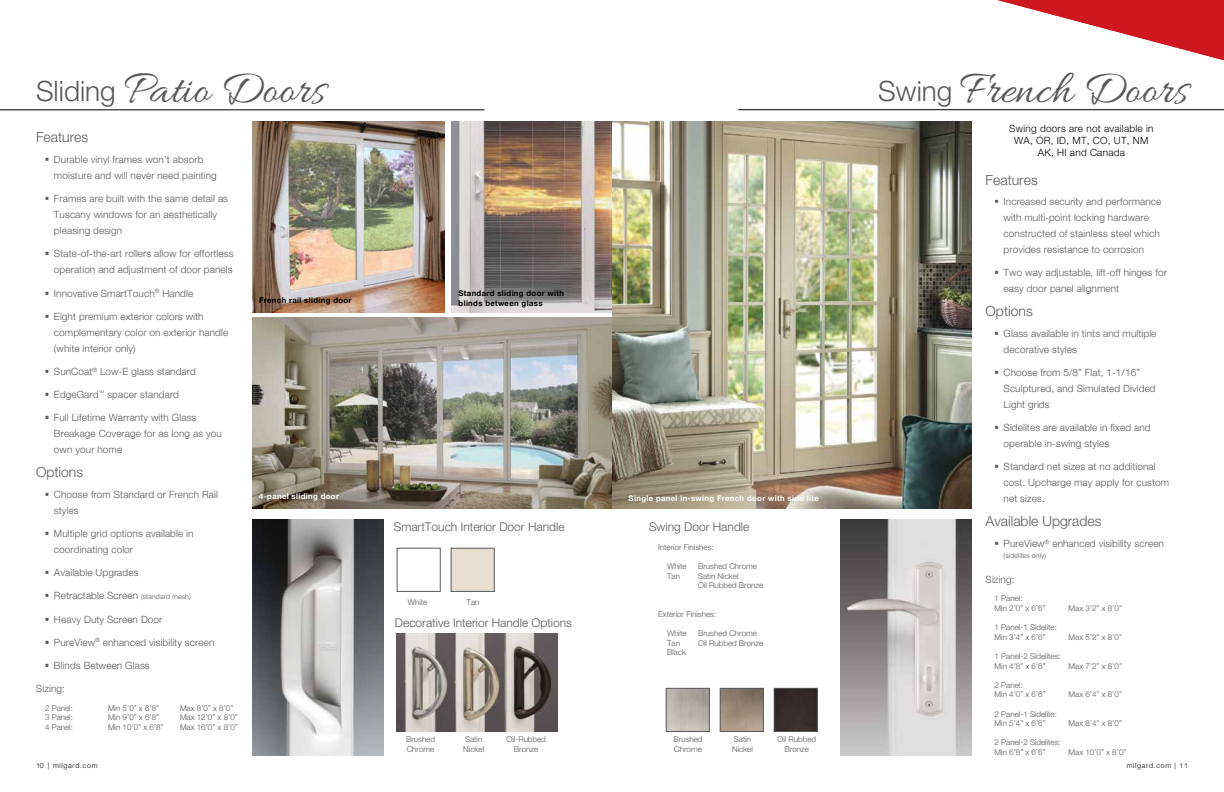
<style>
.page{position:relative;width:1224px;height:792px;background:#fff}
.page>*{position:absolute;margin:0;border:0;box-sizing:border-box;transform-origin:0 0}
.t1{font:48px "Allura";color:#58595b}
.t2{font:300 14px "Helvetica Neue";color:#58595b}
.t3{font:300 12px "Helvetica Neue";color:#58595b}
.t4{font:300 10px/16px "Helvetica Neue";letter-spacing:.01em;color:#58595b}
.t5{font:300 10px/12px "Helvetica Neue";letter-spacing:.025em;color:#000;text-align:center}
.t6{font:300 8px/9.6px "Helvetica Neue";color:#58595b}
.t7{font:700 8px/9.6px "Helvetica";letter-spacing:.05em;color:#000}
.t8{font:700 8px "Helvetica";letter-spacing:.05em;color:#fff}
.t9{font:300 7px "Helvetica Neue";letter-spacing:.1em;color:#000}
.t10{font:300 7px "Helvetica Neue";letter-spacing:.01em;color:#58595b}
.s1{font-family:"Helvetica Neue";font-weight:300;font-size:28px}
.s2{font-size:7px}
</style>
<div class="page">
<hr style="left:0;top:110px;width:484px;height:1px;background:#000">
<hr style="left:738px;top:110px;width:486px;height:1px;background:#000">
<svg style="left:997px;top:0;width:227px;height:61px"></svg>
<img style="left:252px;top:122px;width:192px;height:191px">
<img style="left:252px;top:520px;width:132px;height:236px">
<div style="left:397px;top:548px;width:43px;height:44px;background:#fff;border:1px solid #58595b"></div>
<div style="left:451px;top:548px;width:43px;height:44px;background:#e8ded1;border:1px solid #58595b"></div>
<img style="left:252px;top:318px;width:360px;height:190px">
<img style="left:452px;top:122px;width:160px;height:191px">
<img style="left:396px;top:634px;width:161px;height:98px">
<img style="left:840px;top:520px;width:131px;height:235px">
<div style="left:666px;top:688px;width:44px;height:44px;border:1px solid #58595b"></div>
<img style="left:722px;top:690px;width:40px;height:40px">
<div style="left:720px;top:688px;width:44px;height:44px;border:1px solid #58595b"></div>
<div style="left:776px;top:690px;width:40px;height:40px;background:#352b2a"></div>
<div style="left:774px;top:688px;width:44px;height:44px;border:1px solid #58595b"></div>
<img style="left:612px;top:122px;width:360px;height:386px">
<h1 class="t1" style="left:36px;top:63px;width:291px"><span class="s1">Sliding</span> Patio Doors</h1>
<h2 class="t2" style="left:36px;top:129px;width:54px">Features</h2>
<p class="t4" style="left:54px;top:151px;width:164px">Durable vinyl frames won’t absorb moisture and will never need painting</p>
<p class="t4" style="left:54px;top:190px;width:176px">Frames are built with the same detail as<br>Tuscany windows for an aesthetically pleasing design</p>
<p class="t4" style="left:54px;top:246px;width:181px">State-of-the-art rollers allow for effortless operation and adjustment of door panels</p>
<p class="t4" style="left:54px;top:285px;width:141px">Innovative SmartTouch<sup>®</sup> Handle</p>
<p class="t4" style="left:54px;top:308px;width:176px">Eight premium exterior colors with complementary color on exterior handle (white interior only)</p>
<p class="t4" style="left:54px;top:363px;width:143px">SunCoat<sup>®</sup> Low-E glass standard</p>
<p class="t4" style="left:54px;top:386px;width:127px">EdgeGard<sup>™</sup> spacer standard</p>
<p class="t4" style="left:54px;top:410px;width:170px">Full Lifetime Warranty with Glass<br>Breakage Coverage for as long as you own your home</p>
<h2 class="t2" style="left:36px;top:464px;width:49px">Options</h2>
<p class="t4" style="left:54px;top:486px;width:166px">Choose from Standard or French Rail styles</p>
<p class="t4" style="left:54px;top:525px;width:141px">Multiple grid options available in coordinating color</p>
<p class="t4" style="left:54px;top:564px;width:86px">Available Upgrades</p>
<p class="t4" style="left:54px;top:588px;width:138px">Retractable Screen <span class="s2">(standard mesh)</span></p>
<p class="t4" style="left:54px;top:611px;width:110px">Heavy Duty Screen Door</p>
<p class="t4" style="left:54px;top:634px;width:162px">PureView<sup>®</sup> enhanced visibility screen</p>
<p class="t4" style="left:54px;top:657px;width:97px">Blinds Between Glass</p>
<p class="t4" style="left:36px;top:680px;width:30px">Sizing:</p>
<p class="t6" style="left:45px;top:703px;width:30px">2 Panel:</p>
<p class="t6" style="left:108px;top:703px;width:53px">Min 5’0” x 6’8”</p>
<p class="t6" style="left:180px;top:703px;width:55px">Max 8’0” x 8’0”</p>
<p class="t6" style="left:45px;top:713px;width:30px">3 Panel:</p>
<p class="t6" style="left:108px;top:713px;width:53px">Min 9’0” x 6’8”</p>
<p class="t6" style="left:180px;top:713px;width:59px">Max 12’0” x 8’0”</p>
<p class="t6" style="left:45px;top:722px;width:30px">4 Panel:</p>
<p class="t6" style="left:108px;top:722px;width:57px">Min 10’0” x 6’8”</p>
<p class="t6" style="left:180px;top:722px;width:59px">Max 16’0” x 8’0”</p>
<p class="t7" style="left:259px;top:295px;width:94px">French rail sliding door</p>
<p class="t8" style="left:259px;top:491px;width:81px">4-panel sliding door</p>
<p class="t7" style="left:459px;top:289px;width:107px">Standard sliding door with blinds between glass</p>
<p class="t3" style="left:394px;top:520px;width:172px">SmartTouch Interior Door Handle</p>
<p class="t6" style="left:408px;top:597px;width:21px">White</p>
<p class="t6" style="left:467px;top:597px;width:14px">Tan</p>
<p class="t3" style="left:395px;top:616px;width:179px">Decorative Interior Handle Options</p>
<p class="t6" style="left:406px;top:734px;width:31px">Brushed<br>Chrome</p>
<p class="t6" style="left:463px;top:734px;width:22px">Satin<br>Nickel</p>
<p class="t6" style="left:507px;top:734px;width:41px;text-align:center">Oil-Rubbed<br>Bronze</p>
<p class="t8" style="left:629px;top:494px;width:192px">Single panel in-swing French door with side lite</p>
<p class="t3" style="left:649px;top:520px;width:102px">Swing Door Handle</p>
<p class="t6" style="left:658px;top:542px;width:57px">Interior Finishes:</p>
<p class="t6" style="left:667px;top:561px;width:21px">White</p>
<p class="t6" style="left:698px;top:561px;width:60px">Brushed Chrome</p>
<p class="t6" style="left:667px;top:571px;width:14px">Tan</p>
<p class="t6" style="left:698px;top:571px;width:67px">Satin Nickel<br>Oil Rubbed Bronze</p>
<p class="t6" style="left:658px;top:609px;width:60px">Exterior Finishes:</p>
<p class="t6" style="left:667px;top:628px;width:21px">White</p>
<p class="t6" style="left:698px;top:628px;width:60px">Brushed Chrome</p>
<p class="t6" style="left:667px;top:638px;width:14px">Tan</p>
<p class="t6" style="left:698px;top:638px;width:67px">Oil Rubbed Bronze</p>
<p class="t6" style="left:667px;top:648px;width:21px">Black</p>
<p class="t6" style="left:732px;top:734px;width:22px">Satin<br>Nickel</p>
<p class="t6" style="left:674px;top:734px;width:31px">Brushed<br>Chrome</p>
<p class="t6" style="left:777px;top:734px;width:40px;text-align:center">Oil Rubbed<br>Bronze</p>
<h1 class="t1" style="left:878px;top:63px;width:311px"><span class="s1">Swing</span> French Doors</h1>
<p class="t5" style="left:1009px;top:122px;width:146px">Swing doors are not available in<br>WA, OR, ID, MT, CO, UT, NM<br>AK, HI and Canada</p>
<h2 class="t2" style="left:986px;top:171px;width:54px">Features</h2>
<p class="t4" style="left:1004px;top:193px;width:159px">Increased security and performance with multi-point locking hardware constructed of stainless steel which provides resistance to corrosion</p>
<p class="t4" style="left:1004px;top:264px;width:165px">Two way adjustable, lift-off hinges for easy door panel alignment</p>
<h2 class="t2" style="left:986px;top:303px;width:49px">Options</h2>
<p class="t4" style="left:1004px;top:325px;width:154px">Glass available in tints and multiple decorative styles</p>
<p class="t4" style="left:1004px;top:364px;width:154px">Choose from 5/8” Flat, 1-1/16”<br>Sculptured, and Simulated Divided<br>Light grids</p>
<p class="t4" style="left:1004px;top:419px;width:148px">Sidelites are available in fixed and operable in-swing styles</p>
<p class="t4" style="left:1004px;top:459px;width:167px">Standard net sizes at no additional cost. Upcharge may apply for custom net sizes.</p>
<h2 class="t2" style="left:986px;top:513px;width:117px">Available Upgrades</h2>
<p class="t4" style="left:1004px;top:535px;width:162px">PureView<sup>®</sup> enhanced visibility screen</p>
<p class="t10" style="left:1004px;top:551px;width:44px">(sidelites only)</p>
<p class="t4" style="left:986px;top:571px;width:30px">Sizing:</p>
<p class="t6" style="left:995px;top:594px;width:53px">1 Panel:<br>Min 2’0” x 6’6”</p>
<p class="t6" style="left:1069px;top:603px;width:55px">Max 3’2” x 8’0”</p>
<p class="t6" style="left:995px;top:622px;width:64px">1 Panel-1 Sidelite:<br>Min 3’4” x 6’6”</p>
<p class="t6" style="left:1069px;top:632px;width:55px">Max 5’2” x 8’0”</p>
<p class="t6" style="left:995px;top:651px;width:68px">1 Panel-2 Sidelites:<br>Min 4’8” x 6’6”</p>
<p class="t6" style="left:1069px;top:661px;width:55px">Max 7’2” x 8’0”</p>
<p class="t6" style="left:995px;top:680px;width:53px">2 Panel:<br>Min 4’0” x 6’6”</p>
<p class="t6" style="left:1069px;top:690px;width:55px">Max 6’4” x 8’0”</p>
<p class="t6" style="left:995px;top:709px;width:64px">2 Panel-1 Sidelite:<br>Min 5’4” x 6’6”</p>
<p class="t6" style="left:1069px;top:718px;width:55px">Max 8’4” x 8’0”</p>
<p class="t6" style="left:995px;top:738px;width:68px">2 Panel-2 Sidelites:<br>Min 6’8” x 6’6”</p>
<p class="t6" style="left:1069px;top:747px;width:59px">Max 10’0” x 8’0”</p>
<p class="t9" style="left:36px;top:761px;width:63px">10 | milgard.com</p>
<p class="t9" style="left:1127px;top:761px;width:63px">milgard.com | 11</p>
</div>
